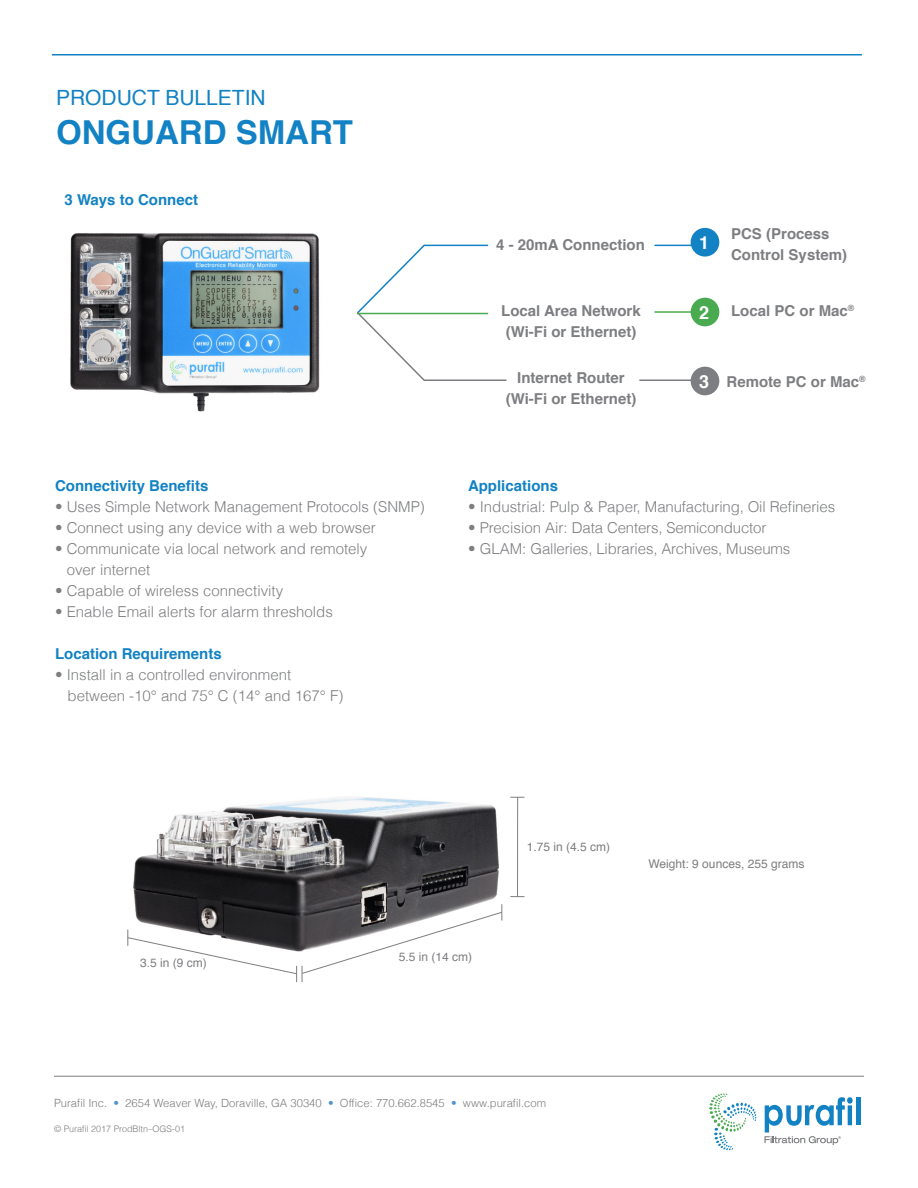
<style>
.page{position:relative;width:918px;height:1188px;background:#fff}
.page>*{position:absolute;margin:0;border:0;box-sizing:border-box;transform-origin:0 0}
.t1{font:700 33px "Helvetica";color:#1282c4}
.t2{font:21px "Helvetica";color:#1282c4}
.t3{font:700 18px "Helvetica";color:#fff}
.t4{font:300 15px/21px "Helvetica";color:#7d7e81}
.t5{font:700 15px/21px "Helvetica";color:#7d7e81}
.t6{font:700 15px "Helvetica";color:#1282c4}
.t7{font:12px "Helvetica";color:#7d7e81}
.t8{font:300 11.25px "Helvetica";color:#7d7e81}
.t9{font:300 9px "Helvetica";color:#7d7e81}
.s1{color:#5193cd}
</style>
<div class="page">
<div style="left:856px;top:1098px;width:5px;height:27px;background:#1282c4"></div>
<svg style="left:709px;top:1093px;width:47px;height:57px"></svg>
<svg style="left:764px;top:1097px;width:89px;height:48px"></svg>
<hr style="left:52px;top:54px;width:810px;height:2px;background:#1282c4">
<hr style="left:54px;top:1076px;width:810px;height:1px;background:#7d7e81">
<img style="left:70px;top:233px;width:250px;height:179px">
<img style="left:133px;top:796px;width:392px;height:108px">
<svg style="left:357px;top:244px;width:150px;height:137px"></svg>
<hr style="left:357px;top:313px;width:131px;height:1px;background:#49aa50">
<hr style="left:654px;top:245px;width:42px;height:1px;background:#1282c4">
<hr style="left:654px;top:311px;width:42px;height:2px;background:#49aa50">
<hr style="left:639px;top:379px;width:57px;height:2px;background:#7d7e81">
<div style="left:691px;top:228px;width:28px;height:29px;background:#1282c4;border-radius:50%"></div>
<div style="left:691px;top:298px;width:28px;height:28px;background:#49aa50;border-radius:50%"></div>
<div style="left:691px;top:367px;width:28px;height:28px;background:#7d7e81;border-radius:50%"></div>
<hr style="left:517px;top:797px;width:1px;height:100px;background:#7d7e81">
<svg style="left:510px;top:797px;width:14px;height:1px"></svg>
<svg style="left:510px;top:896px;width:14px;height:1px"></svg>
<svg style="left:127px;top:904px;width:376px;height:78px"></svg>
<p class="t2" style="left:56px;top:81px;width:211px">PRODUCT BULLETIN</p>
<p class="t1" style="left:56px;top:105px;width:298px">ONGUARD SMART</p>
<p class="t6" style="left:65px;top:188px;width:135px">3 Ways to Connect</p>
<p class="t6" style="left:55px;top:474px;width:155px">Connectivity Benefits</p>
<p class="t4" style="left:55px;top:496px;width:371px">• Uses Simple Network Management Protocols (SNMP)</p>
<p class="t4" style="left:55px;top:517px;width:322px">• Connect using any device with a web browser</p>
<p class="t4" style="left:67px;top:538px;width:302px;text-indent:-12px">• Communicate via local network and remotely over internet</p>
<p class="t4" style="left:55px;top:580px;width:230px">• Capable of wireless connectivity</p>
<p class="t4" style="left:55px;top:601px;width:279px">• Enable Email alerts for alarm thresholds</p>
<p class="t6" style="left:55px;top:642px;width:168px">Location Requirements</p>
<p class="t4" style="left:55px;top:664px;width:238px">• Install in a controlled environment</p>
<p class="t4" style="left:68px;top:685px;width:277px">between -10° and 75° C (14° and 167° F)</p>
<p class="t5" style="left:496px;top:234px;width:150px">4 - 20mA Connection</p>
<p class="t5" style="left:731px;top:224px;width:117px">PCS (Process<br>Control System)</p>
<p class="t3" style="left:699px;top:228px;width:12px">1</p>
<p class="t5" style="left:501px;top:301px;width:141px">Local Area Network (Wi-Fi or Ethernet)</p>
<p class="t5" style="left:506px;top:367px;width:132px;text-align:center">Internet Router (Wi-Fi or Ethernet)</p>
<p class="t3" style="left:699px;top:298px;width:12px">2</p>
<p class="t5" style="left:731px;top:301px;width:125px">Local PC or Mac<sup>®</sup></p>
<p class="t3" style="left:699px;top:367px;width:12px">3</p>
<p class="t5" style="left:727px;top:372px;width:140px">Remote PC or Mac<sup>®</sup></p>
<p class="t6" style="left:468px;top:474px;width:92px">Applications</p>
<p class="t4" style="left:468px;top:496px;width:369px">• Industrial: Pulp &amp; Paper, Manufacturing, Oil Refineries</p>
<p class="t4" style="left:468px;top:517px;width:300px">• Precision Air: Data Centers, Semiconductor</p>
<p class="t4" style="left:468px;top:538px;width:324px">• GLAM: Galleries, Libraries, Archives, Museums</p>
<p class="t7" style="left:527px;top:837px;width:85px">1.75 in (4.5 cm)</p>
<p class="t7" style="left:649px;top:855px;width:157px">Weight: 9 ounces, 255 grams</p>
<p class="t7" style="left:140px;top:953px;width:68px">3.5 in (9 cm)</p>
<p class="t7" style="left:399px;top:947px;width:75px">5.5 in (14 cm)</p>
<p class="t8" style="left:54px;top:1094px;width:494px">Purafil Inc. <span class="s1">•</span> 2654 Weaver Way, Doraville, GA 30340 <span class="s1">•</span> Office: 770.662.8545 <span class="s1">•</span> www.purafil.com</p>
<p class="t9" style="left:54px;top:1122px;width:133px">© Purafil 2017 ProdBltn–OGS-01</p>
</div>
